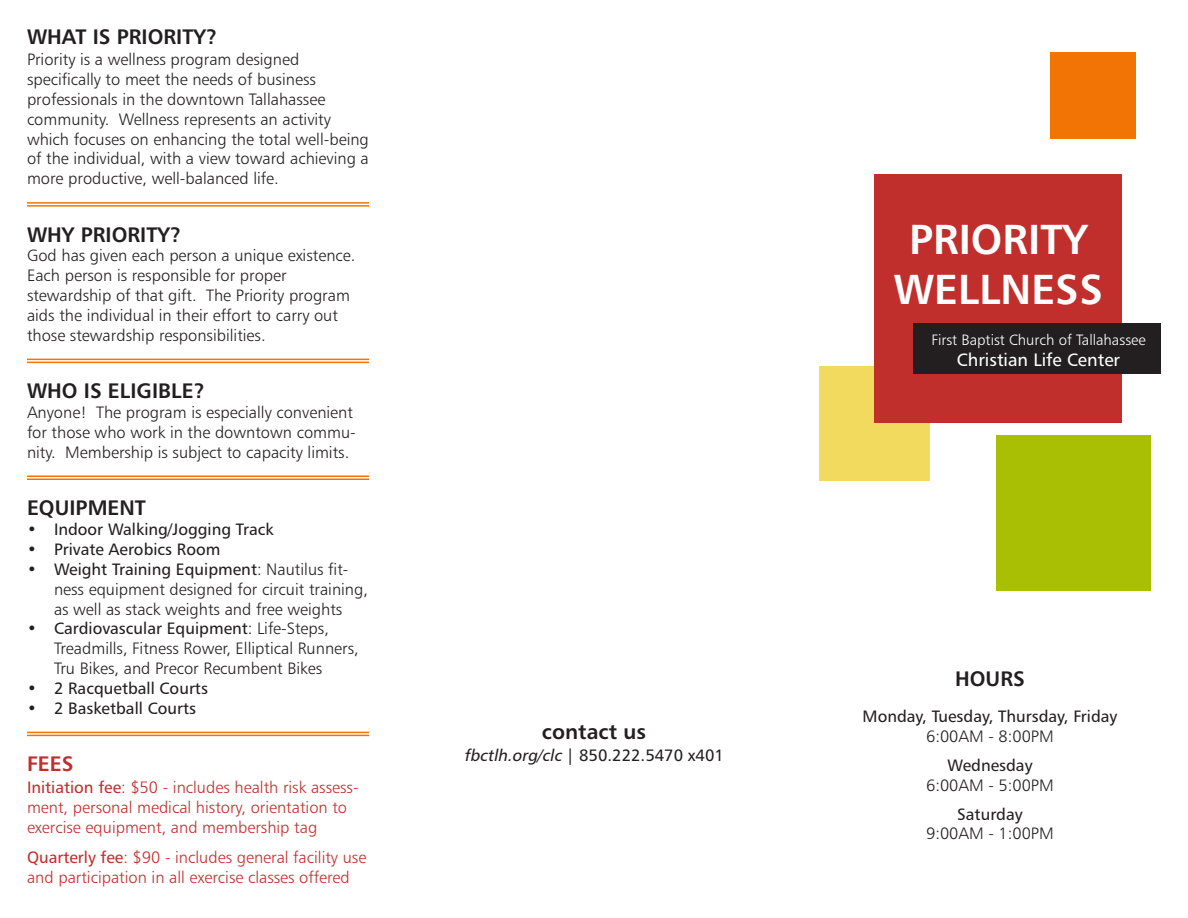
<style>
.page{position:relative;width:1188px;height:918px;background:#fff}
.page>*{position:absolute;margin:0;border:0;box-sizing:border-box;transform-origin:0 0}
.t1{font:42px "Humanist 777 BT Bold B";color:#fff}
.t2{font:21px "Humanist 777 BT Bold B";color:#231f20}
.t3{font:21px "Humanist 777 BT Bold B";color:#c12f2d}
.t4{font:18px "Humanist 777 BT Roman B";color:#fff}
.t5{font:16.5px/19.8px "Humanist 777 BT Light B";color:#231f20}
.t6{font:16.5px/19.8px "Humanist 777 BT Light B";color:#c12f2d}
.t7{font:16.5px "Humanist 777 BT Roman B";color:#231f20}
.t8{font:15px "Humanist 777 BT Light B";color:#fff}
.s1{font-family:"Humanist 777 BT Roman B"}
.s2{font-style:italic}
</style>
<div class="page">
<div style="left:819px;top:366px;width:111px;height:114px;background:#f2da5e"></div>
<div style="left:874px;top:174px;width:248px;height:249px;background:#c12f2d"></div>
<div style="left:996px;top:435px;width:155px;height:155px;background:#a9bf04"></div>
<div style="left:1050px;top:52px;width:86px;height:86px;background:#f27405"></div>
<div style="left:913px;top:323px;width:248px;height:50px;background:#231f20"></div>
<hr style="left:27px;top:202px;width:342px;height:2px;background:#f27405">
<hr style="left:27px;top:205px;width:342px;height:2px;background:#f27405">
<hr style="left:27px;top:359px;width:342px;height:1px;background:#f27405">
<hr style="left:27px;top:362px;width:342px;height:1px;background:#f27405">
<hr style="left:27px;top:476px;width:342px;height:1px;background:#f27405">
<hr style="left:27px;top:479px;width:342px;height:1px;background:#f27405">
<hr style="left:27px;top:732px;width:342px;height:1px;background:#f27405">
<hr style="left:27px;top:735px;width:342px;height:1px;background:#f27405">
<p class="t2" style="left:27px;top:23px;width:192px">WHAT IS PRIORITY?</p>
<p class="t5" style="left:27px;top:49px;width:274px">Priority is a wellness program designed</p>
<p class="t5" style="left:27px;top:69px;width:290px">specifically to meet the needs of business</p>
<p class="t5" style="left:27px;top:89px;width:300px">professionals in the downtown Tallahassee</p>
<p class="t5" style="left:27px;top:109px;width:343px">community. Wellness represents an activity which focuses on enhancing the total well-being of the individual, with a view toward achieving a more productive, well-balanced life.</p>
<p class="t2" style="left:27px;top:221px;width:156px">WHY PRIORITY?</p>
<p class="t5" style="left:27px;top:246px;width:330px">God has given each person a unique existence.<br>Each person is responsible for proper</p>
<p class="t5" style="left:27px;top:285px;width:324px">stewardship of that gift. The Priority program aids the individual in their effort to carry out those stewardship responsibilities.</p>
<p class="t2" style="left:27px;top:377px;width:179px">WHO IS ELIGIBLE?</p>
<p class="t5" style="left:27px;top:402px;width:330px">Anyone! The program is especially convenient for those who work in the downtown commu&shy;nity. Membership is subject to capacity limits.</p>
<p class="t2" style="left:27px;top:494px;width:120px">EQUIPMENT</p>
<p class="t7" style="left:27px;top:519px;width:248px">• Indoor Walking/Jogging Track</p>
<p class="t7" style="left:27px;top:539px;width:195px">• Private Aerobics Room</p>
<p class="t5" style="left:54px;top:559px;width:316px;text-indent:-27px"><span class="s1">• Weight Training Equipment</span>: Nautilus fit&shy;ness equipment designed for circuit training, as well as stack weights and free weights</p>
<p class="t5" style="left:54px;top:619px;width:306px;text-indent:-27px"><span class="s1">• Cardiovascular Equipment</span>: Life-Steps,<br>Treadmills, Fitness Rower, Elliptical Runners,<br>Tru Bikes, and Precor Recumbent Bikes</p>
<p class="t7" style="left:27px;top:678px;width:182px">• 2 Racquetball Courts</p>
<p class="t7" style="left:27px;top:698px;width:171px">• 2 Basketball Courts</p>
<p class="t3" style="left:27px;top:750px;width:48px">FEES</p>
<p class="t6" style="left:27px;top:777px;width:333px"><span class="s1">Initiation fee</span>: $50 - includes health risk assess&shy;ment, personal medical history, orientation to exercise equipment, and membership tag</p>
<p class="t6" style="left:27px;top:847px;width:341px"><span class="s1">Quarterly fee</span>: $90 - includes general facility use and participation in all exercise classes offered</p>
<p class="t2" style="left:542px;top:719px;width:106px">contact us</p>
<p class="t7" style="left:464px;top:745px;width:262px"><span class="s2">fbctlh.org/clc</span> | 850.222.5470 x401</p>
<p class="t1" style="left:909px;top:212px;width:180px">PRIORITY</p>
<p class="t1" style="left:894px;top:263px;width:211px">WELLNESS</p>
<p class="t8" style="left:931px;top:330px;width:216px">First Baptist Church of Tallahassee</p>
<p class="t4" style="left:957px;top:349px;width:165px">Christian Life Center</p>
<p class="t2" style="left:955px;top:665px;width:71px">HOURS</p>
<p class="t7" style="left:863px;top:706px;width:256px">Monday, Tuesday, Thursday, Friday</p>
<p class="t5" style="left:926px;top:726px;width:129px">6:00AM - 8:00PM</p>
<p class="t5" style="left:926px;top:755px;width:129px;text-align:center"><span class="s1">Wednesday<br></span>6:00AM - 5:00PM</p>
<p class="t5" style="left:926px;top:804px;width:129px;text-align:center"><span class="s1">Saturday<br></span>9:00AM - 1:00PM</p>
</div>
